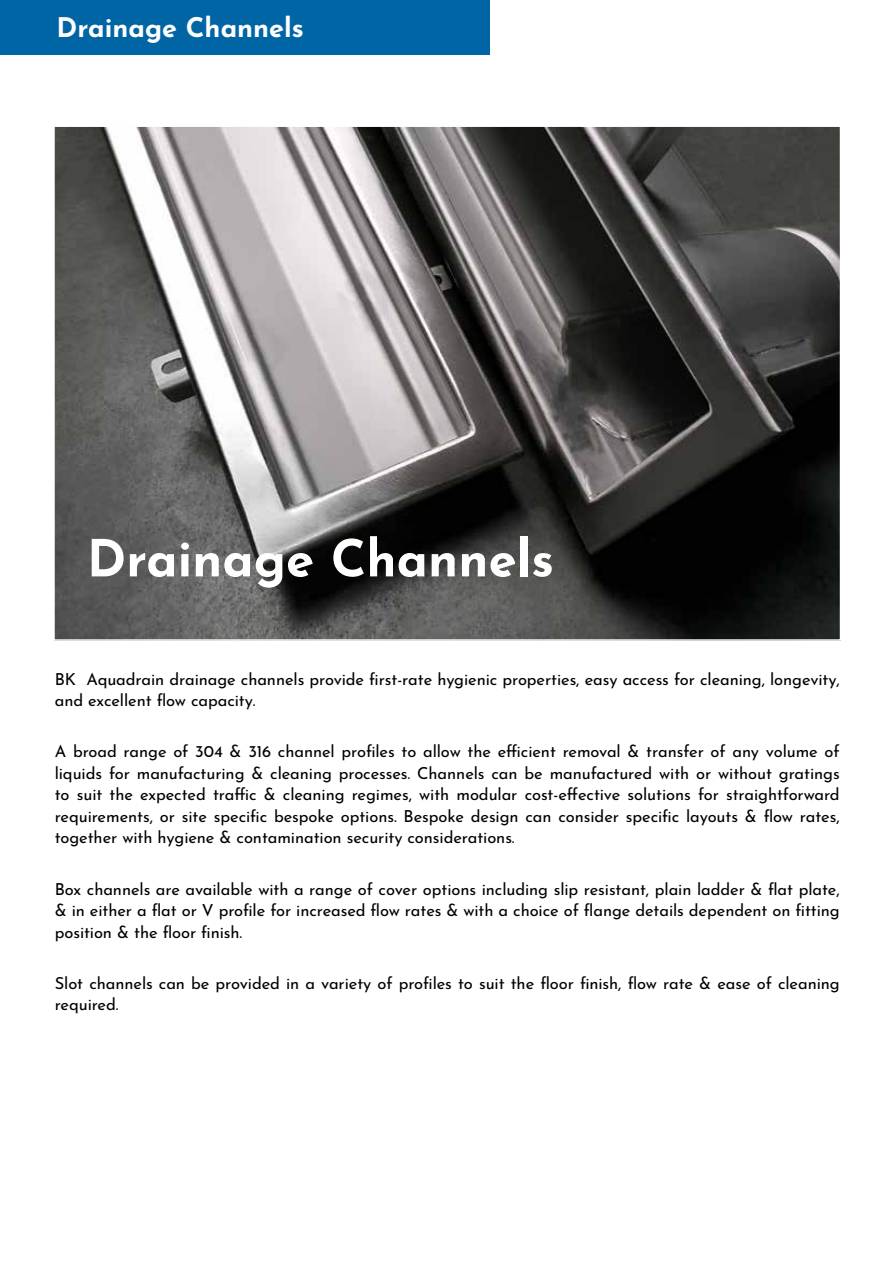
<style>
.page{position:relative;width:893px;height:1263px;background:#fff}
.page>*{position:absolute;margin:0;border:0;box-sizing:border-box;transform-origin:0 0}
.t1{font:700 51px "Josefin Sans";color:#fff}
.t2{font:700 27px "Josefin Sans";color:#fff}
.t3{font:16.5px/21.5px "Josefin Sans";letter-spacing:-.005em;color:#000}
</style>
<div class="page">
<img style="left:56px;top:128px;width:782px;height:510px">
<div style="left:0;top:0;width:489px;height:54px;background:#0065a5"></div>
<h2 class="t2" style="left:57px;top:4px;width:249px">Drainage Channels</h2>
<h1 class="t1" style="left:87px;top:513px;width:469px">Drainage Channels</h1>
<p class="t3" style="left:55px;top:666px;width:786px">BK Aquadrain drainage channels provide first-rate hygienic properties, easy access for cleaning, longevity, and excellent flow capacity.</p>
<p class="t3" style="left:55px;top:739px;width:786px;text-align:justify">A broad range of 304 &amp; 316 channel profiles to allow the efficient removal &amp; transfer of any volume of liquids for manufacturing &amp; cleaning processes. Channels can be manufactured with or without gratings to suit the expected traffic &amp; cleaning regimes, with modular cost-effective solutions for straightforward requirements, or site specific bespoke options. Bespoke design can consider specific layouts &amp; flow rates, together with hygiene &amp; contamination security considerations.</p>
<p class="t3" style="left:55px;top:876px;width:786px;text-align:justify">Box channels are available with a range of cover options including slip resistant, plain ladder &amp; flat plate, &amp; in either a flat or V profile for increased flow rates &amp; with a choice of flange details dependent on fitting position &amp; the floor finish.</p>
<p class="t3" style="left:55px;top:970px;width:786px">Slot channels can be provided in a variety of profiles to suit the floor finish, flow rate &amp; ease of cleaning required.</p>
</div>
